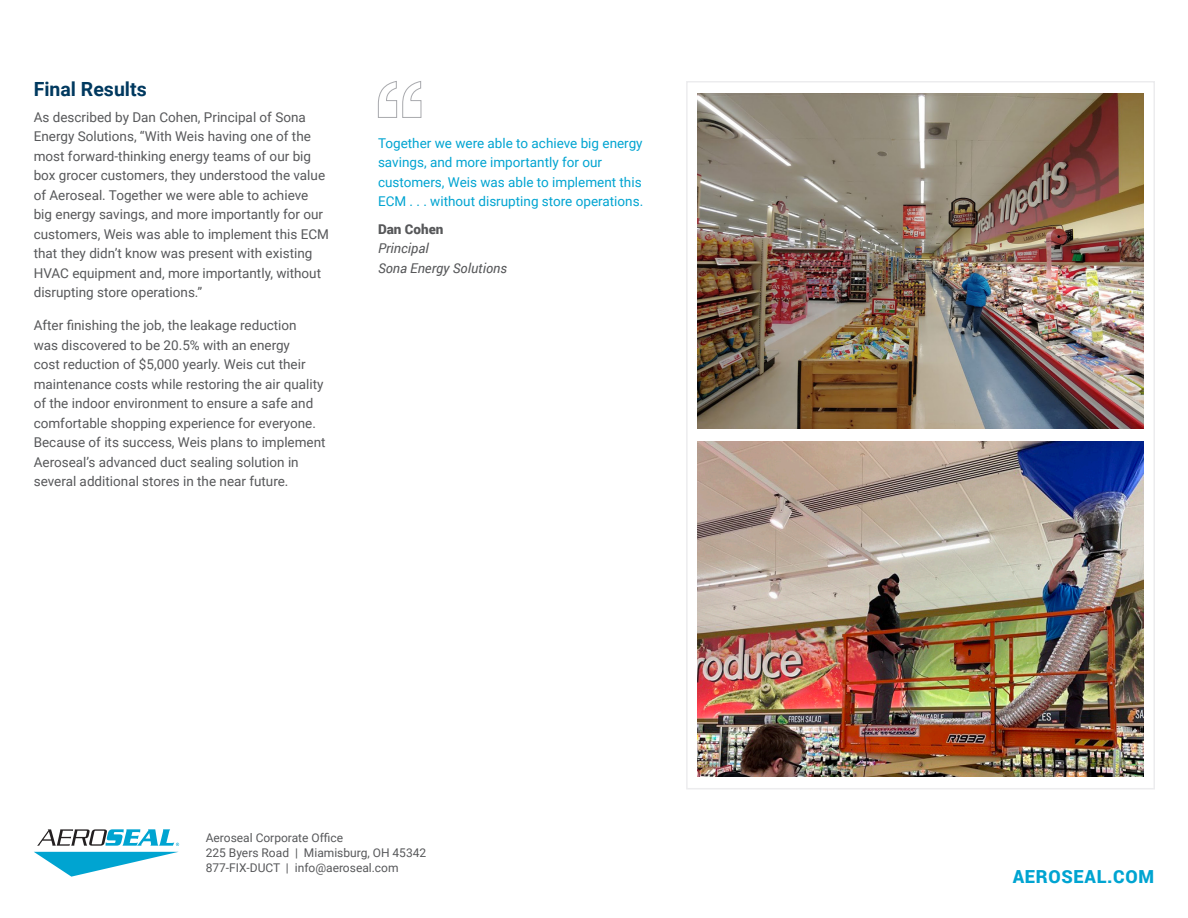
<style>
.page{position:relative;width:1188px;height:918px;background:#fff}
.page>*{position:absolute;margin:0;border:0;box-sizing:border-box;transform-origin:0 0}
.Body_Copy{font:700 19.5px "Roboto";color:#00395f}
.t1{font:900 18px "Roboto";letter-spacing:.04em;color:#00a4d1}
.Body_Copy-2{font:13.5px/19.5px "Roboto";color:#57585a}
.Testimonial_Copy{font:13.5px/19.5px "Roboto";color:#00a4d1}
.t2{font:italic 13.5px/19.5px "Roboto";color:#57585a}
.t3{font:12px/15px "Roboto";color:#57585a}
.s1{font-weight:900;font-style:normal}
</style>
<div class="page">
<svg style="left:34px;top:852px;width:144px;height:25px"></svg>
<svg style="left:37px;top:829px;width:142px;height:17px"></svg>
<div style="left:686px;top:81px;width:469px;height:708px;border:2px solid #ececee"></div>
<svg style="left:378px;top:81px;width:44px;height:37px"></svg>
<img style="left:697px;top:94px;width:447px;height:335px">
<img style="left:697px;top:442px;width:447px;height:334px">
<p class="Body_Copy" style="left:34px;top:75px;width:114px">Final Results</p>
<p class="Body_Copy-2" style="left:34px;top:107px;width:297px">As described by Dan Cohen, Principal of Sona Energy Solutions, “With Weis having one of the most forward-thinking energy teams of our big box grocer customers, they understood the value of Aeroseal. Together we were able to achieve big energy savings, and more importantly for our customers, Weis was able to implement this ECM that they didn’t know was present with existing HVAC equipment and, more importantly, without disrupting store operations.”</p>
<p class="Body_Copy-2" style="left:34px;top:315px;width:293px">After finishing the job, the leakage reduction<br>was discovered to be 20.5% with an energy<br>cost reduction of $5,000 yearly. Weis cut their maintenance costs while restoring the air quality of the indoor environment to ensure a safe and comfortable shopping experience for everyone.<br>Because of its success, Weis plans to implement Aeroseal’s advanced duct sealing solution in several additional stores in the near future.</p>
<p class="Testimonial_Copy" style="left:378px;top:132px;width:267px">Together we were able to achieve big energy savings, and more importantly for our customers, Weis was able to implement this ECM . . . without disrupting store operations.</p>
<p class="t2" style="left:378px;top:219px;width:67px"><span class="s1">Dan Cohen<br></span>Principal</p>
<p class="t2" style="left:378px;top:258px;width:131px">Sona Energy Solutions</p>
<p class="t3" style="left:206px;top:830px;width:222px">Aeroseal Corporate Office<br>225 Byers Road | Miamisburg, OH 45342<br>877-FIX-DUCT | info@aeroseal.com</p>
<h2 class="t1" style="left:1013px;top:864px;width:143px">AEROSEAL.COM</h2>
</div>
